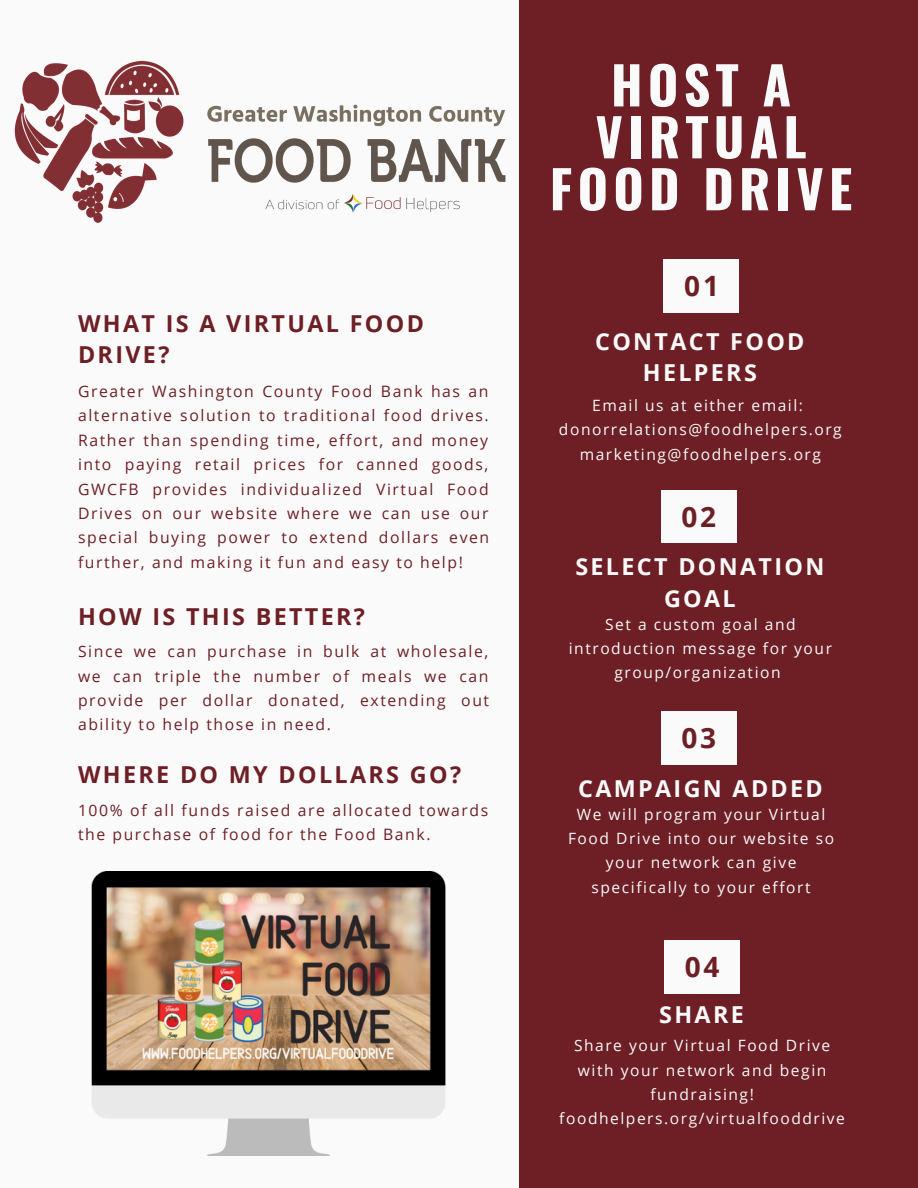
<style>
.page{position:relative;width:918px;height:1188px;background:#fafafa}
.page>*{position:absolute;margin:0;border:0;box-sizing:border-box;transform-origin:0 0}
.t1{font:700 52.05px/51.9px "Oswald";letter-spacing:.1em;color:#fafafa;text-align:center}
.t2{font:700 28.05px "Open Sans";letter-spacing:.1em;color:#6d1f25}
.t3{font:700 23.4px/31.8px "Open Sans";letter-spacing:.1em;color:#6d1f25}
.t4{font:700 23.4px/31.8px "Open Sans";letter-spacing:.1em;color:#fafafa;text-align:center}
.t5{font:15.75px/24.3px "Open Sans";letter-spacing:.1em;color:#6d1f25;text-align:justify}
.t6{font:15.6px/24.3px "Open Sans";letter-spacing:.1em;color:#fafafa;text-align:center}
</style>
<div class="page">
<div style="left:520px;top:0;width:398px;height:1188px;background:#6d1f25"></div>
<div style="left:664px;top:259px;width:75px;height:53px;background:#fafafa"></div>
<div style="left:661px;top:490px;width:75px;height:53px;background:#fafafa"></div>
<div style="left:661px;top:711px;width:75px;height:53px;background:#fafafa"></div>
<div style="left:664px;top:940px;width:76px;height:53px;background:#fafafa"></div>
<img style="left:92px;top:872px;width:353px;height:283px">
<img style="left:14px;top:61px;width:491px;height:162px">
<p class="t3" style="left:78px;top:307px;width:347px">WHAT IS A VIRTUAL FOOD<br>DRIVE?</p>
<p class="t5" style="left:78px;top:379px;width:413px">Greater Washington County Food Bank has an alternative solution to traditional food drives.<br>Rather than spending time, effort, and money into paying retail prices for canned goods, GWCFB provides individualized Virtual Food Drives on our website where we can use our special buying power to extend dollars even further, and making it fun and easy to help!</p>
<p class="t3" style="left:78px;top:600px;width:289px">HOW IS THIS BETTER?</p>
<p class="t5" style="left:78px;top:639px;width:413px">Since we can purchase in bulk at wholesale, we can triple the number of meals we can provide per dollar donated, extending out ability to help those in need.</p>
<p class="t3" style="left:78px;top:758px;width:385px">WHERE DO MY DOLLARS GO?</p>
<p class="t5" style="left:78px;top:798px;width:412px">100% of all funds raised are allocated towards the purchase of food for the Food Bank.</p>
<p class="t1" style="left:550px;top:57px;width:304px">HOST A<br>VIRTUAL<br>FOOD DRIVE</p>
<p class="t2" style="left:684px;top:266px;width:36px">01</p>
<p class="t4" style="left:595px;top:325px;width:211px">CONTACT FOOD<br>HELPERS</p>
<p class="t6" style="left:592px;top:393px;width:212px">Email us at either email:</p>
<p class="t6" style="left:559px;top:417px;width:284px">donorrelations@foodhelpers.org</p>
<p class="t6" style="left:580px;top:442px;width:243px">marketing@foodhelpers.org</p>
<p class="t2" style="left:681px;top:497px;width:36px">02</p>
<p class="t4" style="left:575px;top:550px;width:250px">SELECT DONATION<br>GOAL</p>
<p class="t6" style="left:569px;top:612px;width:265px">Set a custom goal and introduction message for your group/organization</p>
<p class="t2" style="left:681px;top:718px;width:36px">03</p>
<p class="t4" style="left:578px;top:772px;width:246px">CAMPAIGN ADDED</p>
<p class="t6" style="left:568px;top:802px;width:268px">We will program your Virtual<br>Food Drive into our website so your network can give specifically to your effort</p>
<p class="t2" style="left:685px;top:947px;width:36px">04</p>
<p class="t4" style="left:659px;top:998px;width:86px">SHARE</p>
<p class="t6" style="left:574px;top:1033px;width:258px">Share your Virtual Food Drive with your network and begin fundraising!</p>
<p class="t6" style="left:559px;top:1106px;width:287px">foodhelpers.org/virtualfooddrive</p>
</div>
